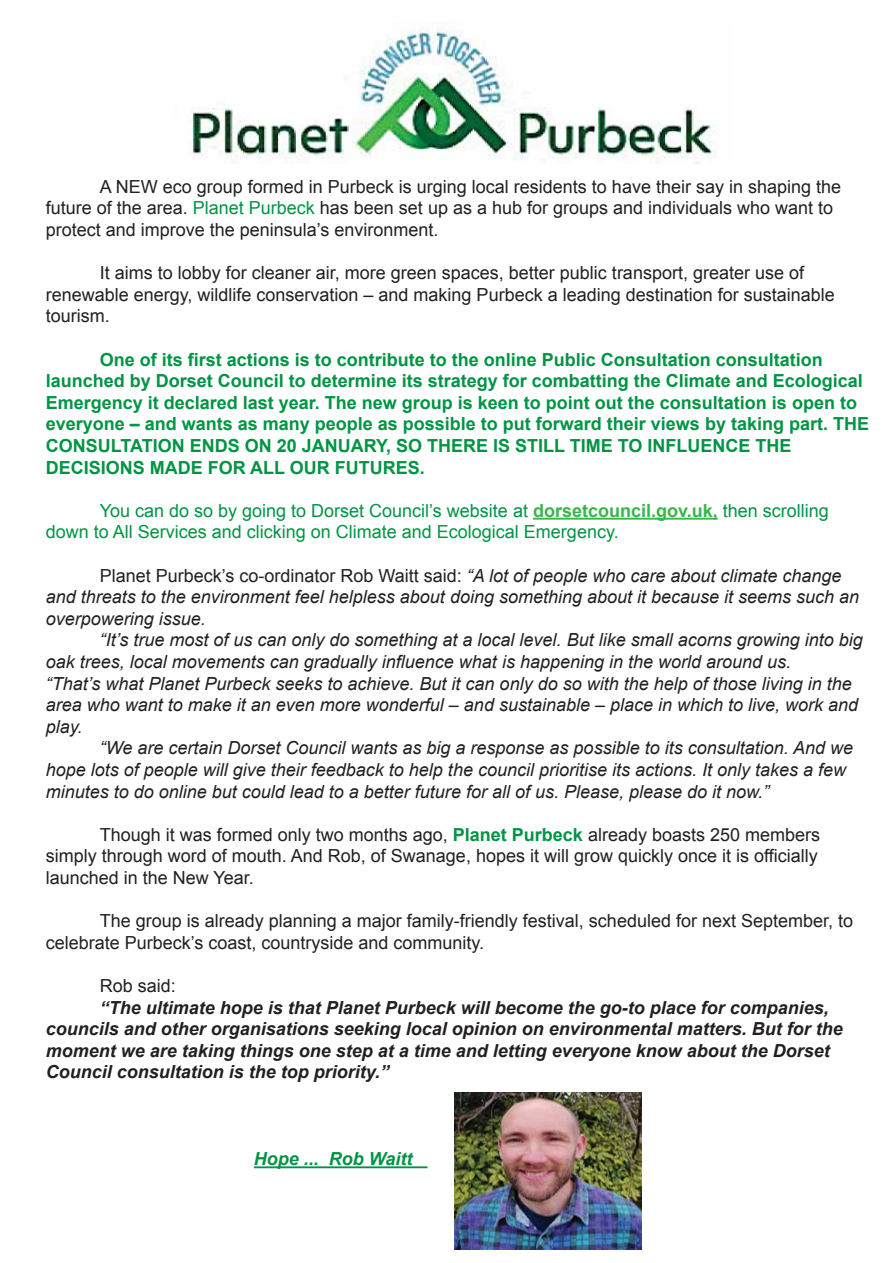
<style>
.page{position:relative;width:893px;height:1263px;background:#fff}
.page>*{position:absolute;margin:0;border:0;box-sizing:border-box;transform-origin:0 0}
.t1{font:18px/21.6px "Arial";color:#231f20}
.t2{font:italic 18px "Arial";color:#231f20}
.t3{font:700 18px/21.6px "Arial";color:#009444}
.t4{font:italic 700 18px "Arial";color:#231f20}
.t5{font:18px/21.6px "Arial";color:#009444}
.t6{font:italic 700 18px "Arial";color:#009444}
.s1{color:#009444}
.s2{font-weight:700;color:#39b54a}
.s3{font-style:italic}
.s4{font-weight:700;color:#009444}
</style>
<div class="page">
<img style="left:191px;top:23px;width:526px;height:140px">
<hr style="left:533px;top:518px;width:185px;height:2px;background:#39b54a">
<img style="left:454px;top:1092px;width:187px;height:157px">
<hr style="left:254px;top:1166px;width:174px;height:2px;background:#009444">
<p class="t1" style="left:46px;top:176px;width:797px;text-indent:54px">A NEW eco group formed in Purbeck is urging local residents to have their say in shaping the future of the area. <span class="s1">Planet Purbeck</span> has been set up as a hub for groups and individuals who want to protect and improve the peninsula’s environment.</p>
<p class="t1" style="left:46px;top:262px;width:791px;text-indent:54px">It aims to lobby for cleaner air, more green spaces, better public transport, greater use of renewable energy, wildlife conservation – and making Purbeck a leading destination for sustainable tourism.</p>
<p class="t3" style="left:46px;top:349px;width:825px;text-indent:54px">One of its first actions is to contribute to the online Public Consultation consultation launched by Dorset Council to determine its strategy for combatting the Climate and Ecological Emergency it declared last year. The new group is keen to point out the consultation is open to everyone – and wants as many people as possible to put forward their views by taking part. THE CONSULTATION ENDS ON 20 JANUARY, SO THERE IS STILL TIME TO INFLUENCE THE DECISIONS MADE FOR ALL OUR FUTURES.</p>
<p class="t5" style="left:46px;top:500px;width:784px;text-indent:54px">You can do so by going to Dorset Council’s website at <span class="s2">dorsetcouncil.gov.uk,</span> then scrolling down to All Services and clicking on Climate and Ecological Emergency.</p>
<p class="t1" style="left:100px;top:565px;width:743px">Planet Purbeck’s co-ordinator Rob Waitt said: <span class="s3">“A lot of people who care about climate change</span></p>
<p class="t2" style="left:46px;top:585px;width:815px">and threats to the environment feel helpless about doing something about it because it seems such an</p>
<p class="t2" style="left:46px;top:607px;width:162px">overpowering issue.</p>
<p class="t2" style="left:100px;top:628px;width:765px">“It’s true most of us can only do something at a local level. But like small acorns growing into big</p>
<p class="t2" style="left:46px;top:650px;width:747px">oak trees, local movements can gradually influence what is happening in the world around us.</p>
<p class="t2" style="left:46px;top:672px;width:808px">“That’s what Planet Purbeck seeks to achieve. But it can only do so with the help of those living in the</p>
<p class="t2" style="left:46px;top:693px;width:814px">area who want to make it an even more wonderful – and sustainable – place in which to live, work and</p>
<p class="t2" style="left:46px;top:715px;width:38px">play.</p>
<p class="t2" style="left:100px;top:736px;width:755px">“We are certain Dorset Council wants as big a response as possible to its consultation. And we</p>
<p class="t2" style="left:46px;top:758px;width:802px">hope lots of people will give their feedback to help the council prioritise its actions. It only takes a few</p>
<p class="t2" style="left:46px;top:780px;width:725px">minutes to do online but could lead to a better future for all of us. Please, please do it now.”</p>
<p class="t1" style="left:46px;top:824px;width:776px;text-indent:54px">Though it was formed only two months ago, <span class="s4">Planet Purbeck</span> already boasts 250 members simply through word of mouth. And Rob, of Swanage, hopes it will grow quickly once it is officially launched in the New Year.</p>
<p class="t1" style="left:46px;top:910px;width:809px;text-indent:54px">The group is already planning a major family-friendly festival, scheduled for next September, to celebrate Purbeck’s coast, countryside and community.</p>
<p class="t1" style="left:100px;top:975px;width:78px">Rob said:</p>
<p class="t4" style="left:100px;top:995px;width:731px">“The ultimate hope is that Planet Purbeck will become the go-to place for companies,</p>
<p class="t4" style="left:46px;top:1017px;width:799px">councils and other organisations seeking local opinion on environmental matters. But for the</p>
<p class="t4" style="left:46px;top:1038px;width:786px">moment we are taking things one step at a time and letting everyone know about the Dorset</p>
<p class="t4" style="left:46px;top:1060px;width:345px">Council consultation is the top priority.”</p>
<p class="t6" style="left:254px;top:1147px;width:160px">Hope ... Rob Waitt</p>
</div>
